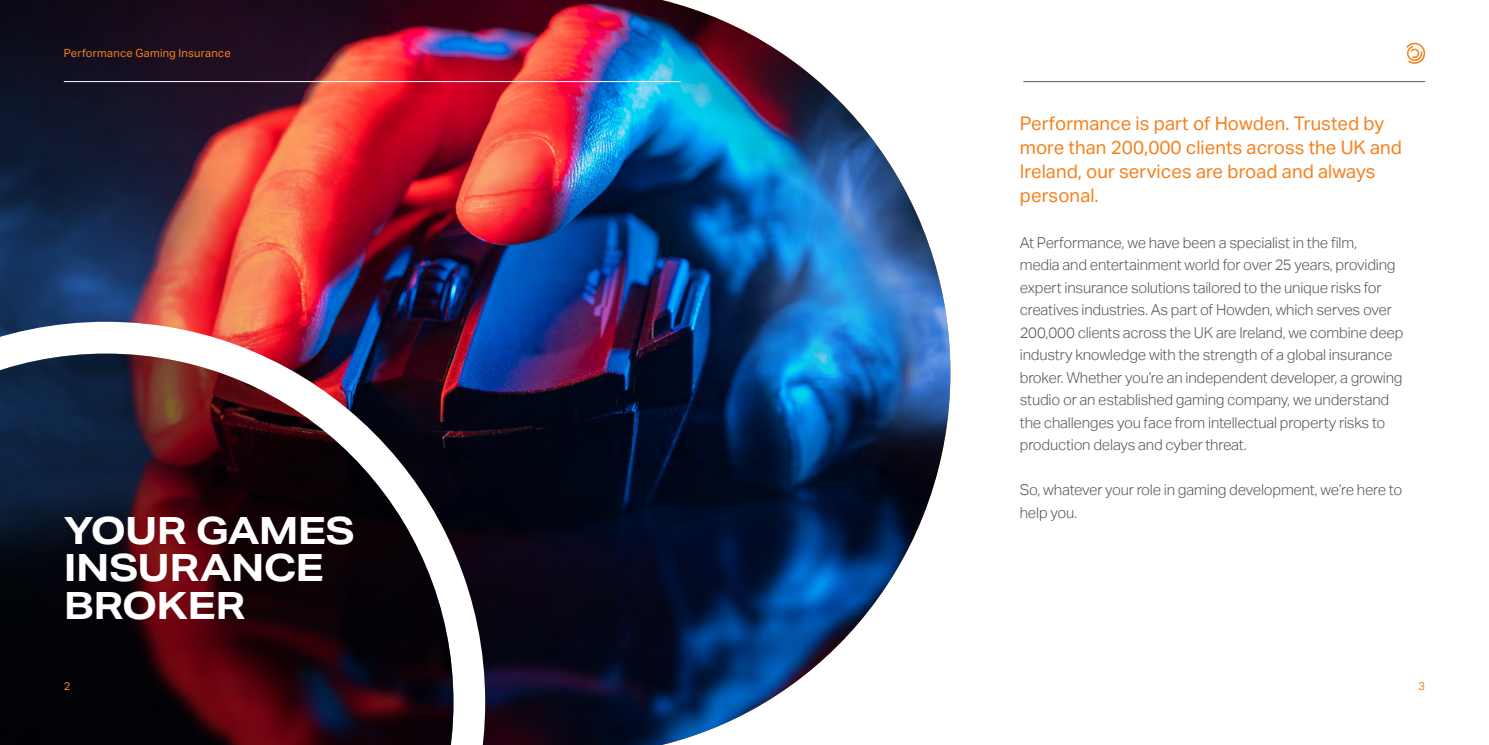
<style>
.page{position:relative;width:1489px;height:745px;background:#fff}
.page>*{position:absolute;margin:0;border:0;box-sizing:border-box;transform-origin:0 0}
.t1{font:700 37.5px/37.5px "Aktiv Grotesk Ex";letter-spacing:-.02em;color:#fff}
.t2{font:18.75px/23.8px "Aktiv Grotesk";color:#f58220}
.t3{font:300 15px/22.5px "Aktiv Grotesk";letter-spacing:-.015em;color:#58595b}
.t4{font:11.25px "Aktiv Grotesk";letter-spacing:.02em;color:#f58220}
</style>
<div class="page">
<svg style="left:1406px;top:42px;width:20px;height:22px"></svg>
<img style="left:0;top:0;width:950px;height:744px">
<svg style="left:0;top:321px;width:485px;height:423px"></svg>
<svg style="left:0;top:353px;width:453px;height:391px;background:#2f1a24"></svg>
<hr style="left:64px;top:81px;width:616px;height:1px;background:#fff">
<hr style="left:1023px;top:81px;width:401px;height:1px;background:#58595b">
<p class="t4" style="left:64px;top:46px;width:168px">Performance Gaming Insurance</p>
<h1 class="t1" style="left:64px;top:511px;width:292px">YOUR GAMES<br>INSURANCE<br>BROKER</h1>
<p class="t4" style="left:64px;top:679px;width:8px">2</p>
<p class="t2" style="left:1019px;top:112px;width:383px">Performance is part of Howden. Trusted by more than 200,000 clients across the UK and Ireland, our services are broad and always personal.</p>
<p class="t3" style="left:1019px;top:231px;width:385px">At Performance, we have been a specialist in the film,<br>media and entertainment world for over 25 years, providing expert insurance solutions tailored to the unique risks for creatives industries. As part of Howden, which serves over 200,000 clients across the UK are Ireland, we combine deep industry knowledge with the strength of a global insurance broker. Whether you’re an independent developer, a growing studio or an established gaming company, we understand the challenges you face from intellectual property risks to production delays and cyber threat.</p>
<p class="t3" style="left:1019px;top:478px;width:384px">So, whatever your role in gaming development, we’re here to help you.</p>
<p class="t4" style="left:1418px;top:679px;width:8px">3</p>
</div>
